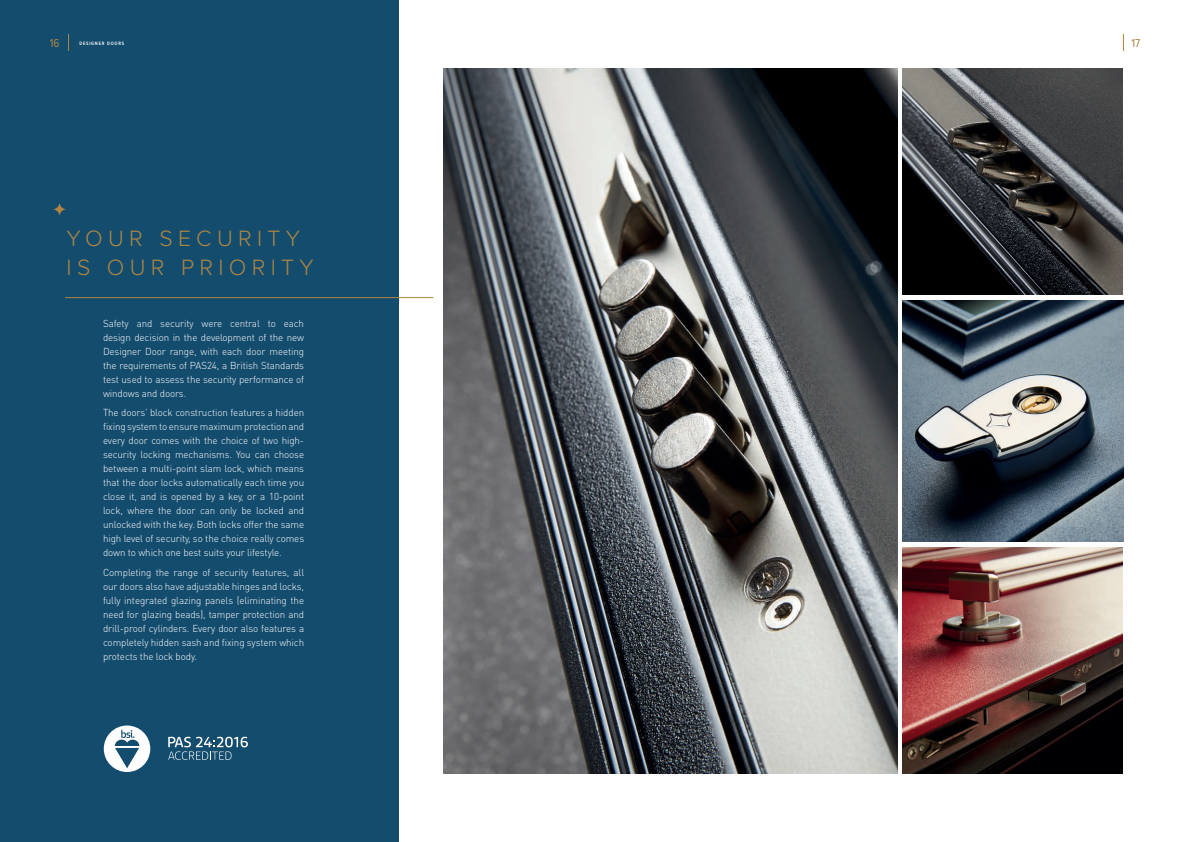
<style>
.page{position:relative;width:1191px;height:842px;background:#fff}
.page>*{position:absolute;margin:0;border:0;box-sizing:border-box;transform-origin:0 0}
.t1{font:300 23px/29px "Proxima Nova";letter-spacing:.23em;color:#ae8642}
.t2{font:12px "Proxima Nova Cond";color:#ae8642}
.t3{font:300 10px/14px "DIN Pro";letter-spacing:-.01em;color:#fff;text-align:justify}
.t4{font:600 5px "Proxima Nova Cond";letter-spacing:.15em;color:#fff}
</style>
<div class="page">
<svg style="left:1123px;top:34px;width:1px;height:17px"></svg>
<img style="left:902px;top:547px;width:221px;height:227px">
<img style="left:902px;top:300px;width:221px;height:241px">
<img style="left:902px;top:68px;width:221px;height:227px">
<img style="left:444px;top:68px;width:453px;height:706px">
<div style="left:0;top:0;width:398px;height:842px;background:#144c6e"></div>
<svg style="left:68px;top:34px;width:1px;height:17px"></svg>
<hr style="left:65px;top:297px;width:368px;height:1px;background:#ae8642">
<svg style="left:52px;top:202px;width:15px;height:14px"></svg>
<svg style="left:104px;top:725px;width:46px;height:47px"></svg>
<svg style="left:168px;top:737px;width:80px;height:23px"></svg>
<p class="t2" style="left:50px;top:38px;width:11px">16</p>
<p class="t4" style="left:79px;top:41px;width:46px">DESIGNER DOORS</p>
<p class="t2" style="left:1131px;top:38px;width:10px">17</p>
<h1 class="t1" style="left:67px;top:225px;width:248px">YOUR SECURITY<br>IS OUR PRIORITY</h1>
<p class="t3" style="left:103px;top:316px;width:203px">Safety and security were central to each design decision in the development of the new Designer Door range, with each door meeting the requirements of PAS24, a British Standards test used to assess the security performance of windows and doors.</p>
<p class="t3" style="left:103px;top:405px;width:203px">The doors’ block construction features a hidden fixing system to ensure maximum protection and every door comes with the choice of two high&shy;security locking mechanisms. You can choose between a multi-point slam lock, which means that the door locks automatically each time you close it, and is opened by a key, or a 10-point lock, where the door can only be locked and unlocked with the key. Both locks offer the same high level of security, so the choice really comes down to which one best suits your lifestyle.</p>
<p class="t3" style="left:103px;top:565px;width:203px">Completing the range of security features, all our doors also have adjustable hinges and locks, fully integrated glazing panels (eliminating the need for glazing beads), tamper protection and drill-proof cylinders. Every door also features a completely hidden sash and fixing system which protects the lock body.</p>
</div>
